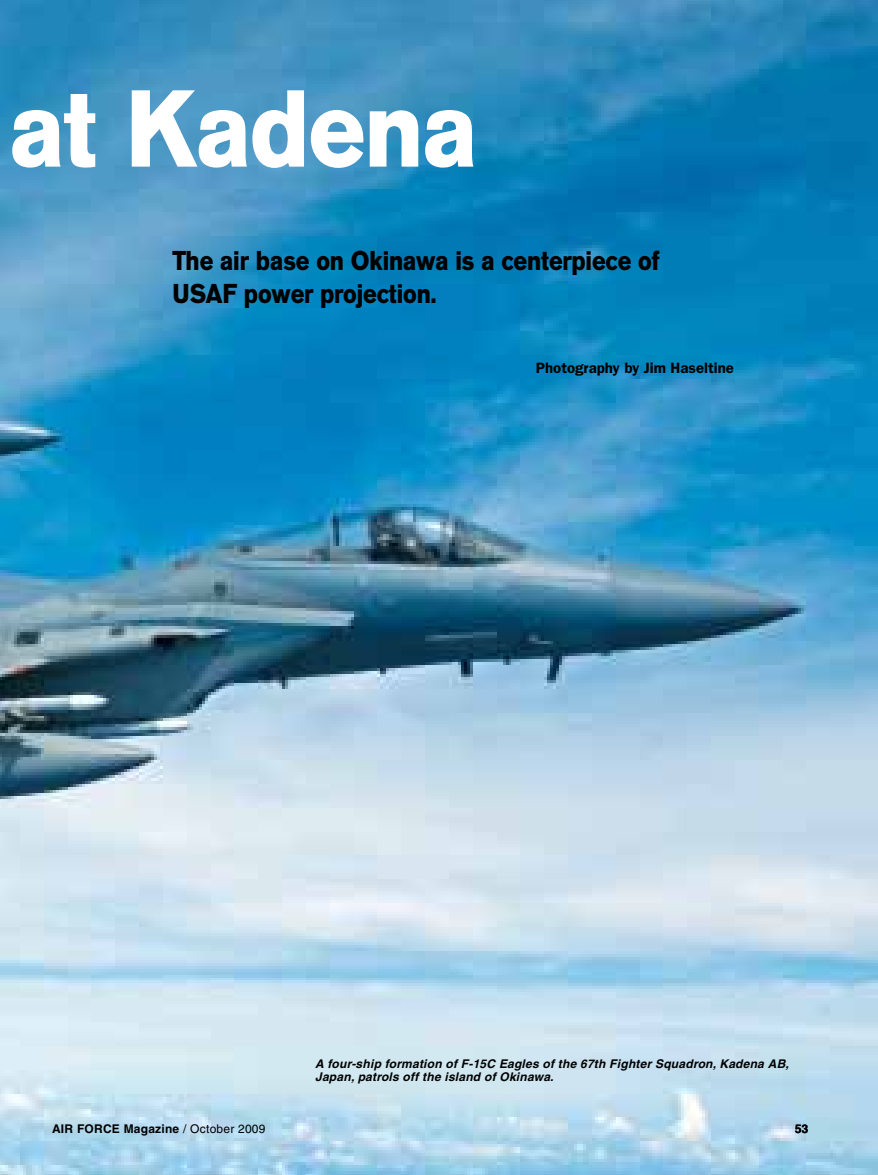
<style>
.page{position:relative;width:878px;height:1175px;background:#fff}
.page>*{position:absolute;margin:0;border:0;box-sizing:border-box;transform-origin:0 0}
.t1{font:700 108px "AG Old Face";letter-spacing:-.01em;color:#fff;scale:.94 1}
.t2{font:700 27px/33px "AG Old Face";letter-spacing:-.005em;color:#000;scale:.9 1}
.t3{font:600 15px "Franklin Gothic";color:#000}
.t4{font:italic 700 12px/13.5px "Helvetica";letter-spacing:.02em;color:#000}
.t5{font:700 12px "Helvetica";letter-spacing:.02em;color:#000}
.s1{font-weight:400}
</style>
<div class="page">
<img style="left:0;top:0;width:877px;height:1174px">
<h1 class="t1" style="left:10px;top:64px;width:499px">at Kadena</h1>
<h2 class="t2" style="left:172px;top:244px;width:542px">The air base on Okinawa is a centerpiece of<br>USAF power projection.</h2>
<p class="t3" style="left:536px;top:359px;width:199px">Photography by Jim Haseltine</p>
<p class="t4" style="left:315px;top:1056px;width:475px">A four-ship formation of F-15C Eagles of the 67th Fighter Squadron, Kadena AB,<br>Japan, patrols off the island of Okinawa.</p>
<p class="t5" style="left:52px;top:1121px;width:215px">AIR FORCE Magazine <span class="s1">/ October 2009</span></p>
<p class="t5" style="left:795px;top:1121px;width:15px">53</p>
</div>
